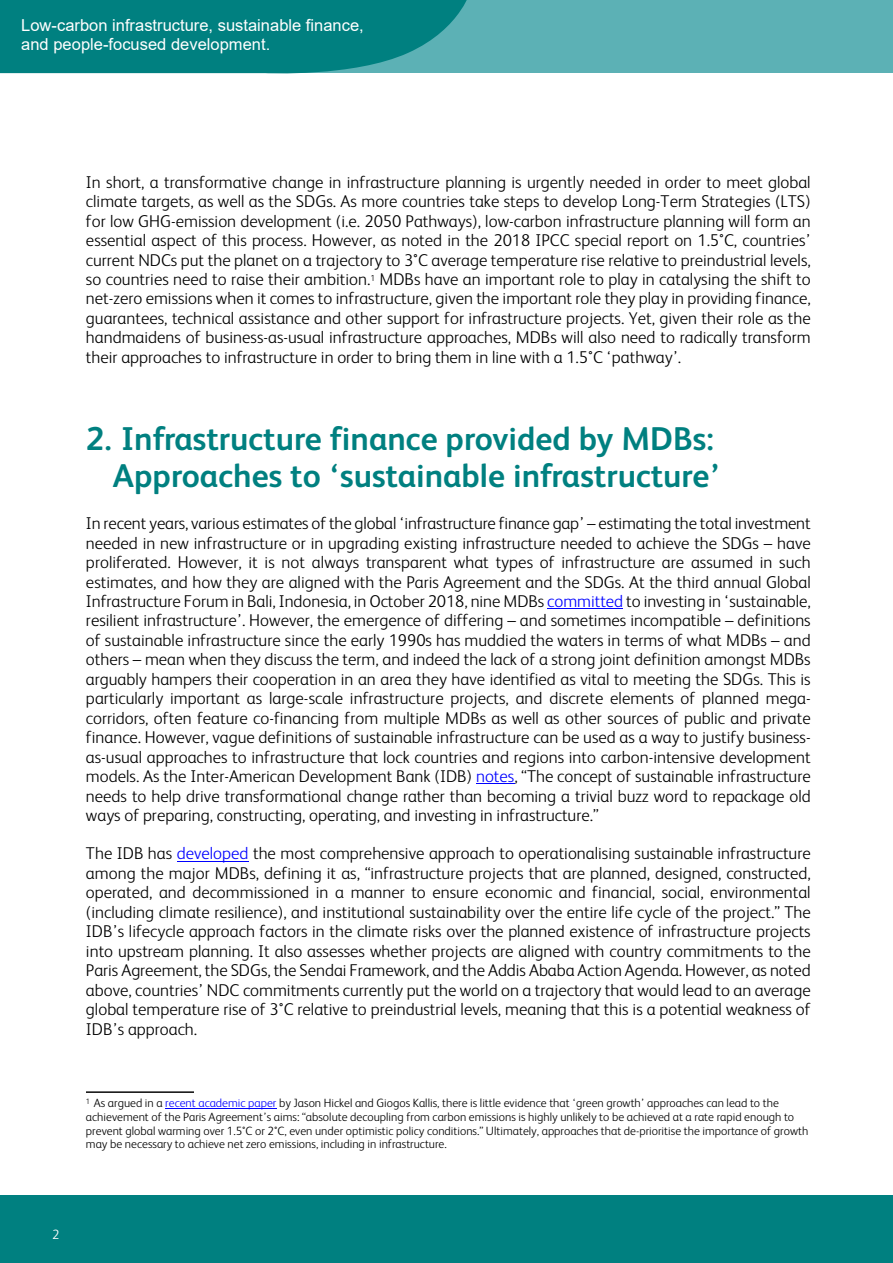
<style>
.page{position:relative;width:893px;height:1263px;background:#fff}
.page>*{position:absolute;margin:0;border:0;box-sizing:border-box;transform-origin:0 0}
.t1{font:700 33px/37.7px "FS Albert";color:#008080;text-align:right}
.t2{font:300 17.1px/19.5px "FS Albert";color:#000;text-align:justify}
.t3{font:16.5px/18.9px "Arial";color:#fff}
.t4{font:300 13.5px "FS Albert";color:#fff}
.t5{font:300 12px/13.6px "FS Albert";color:#000}
.s1{color:#00f}
</style>
<div class="page">
<div style="left:0;top:1195px;width:893px;height:68px;background:#008080"></div>
<div style="left:0;top:0;width:893px;height:73px;background:#5cb1b5"></div>
<svg style="left:0;top:0;width:467px;height:73px"></svg>
<hr style="left:547px;top:608px;width:76px;height:1px;background:#00f">
<hr style="left:476px;top:783px;width:38px;height:1px;background:#00f">
<hr style="left:177px;top:861px;width:72px;height:1px;background:#00f">
<hr style="left:165px;top:1108px;width:111px;height:1px;background:#00f">
<hr style="left:86px;top:1092px;width:108px;height:1px;background:#000">
<p class="t3" style="left:21px;top:17px;width:344px">Low-carbon infrastructure, sustainable finance, and people-focused development.</p>
<p class="t2" style="left:86px;top:173px;width:726px">In short, a transformative change in infrastructure planning is urgently needed in order to meet global climate targets, as well as the SDGs. As more countries take steps to develop Long-Term Strategies (LTS) for low GHG-emission development (i.e. 2050 Pathways), low-carbon infrastructure planning will form an essential aspect of this process. However, as noted in the 2018 IPCC special report on 1.5°C, countries’ current NDCs put the planet on a trajectory to 3°C average temperature rise relative to preindustrial levels, so countries need to raise their ambition.<sup>1</sup> MDBs have an important role to play in catalysing the shift to net-zero emissions when it comes to infrastructure, given the important role they play in providing finance, guarantees, technical assistance and other support for infrastructure projects. Yet, given their role as the handmaidens of business-as-usual infrastructure approaches, MDBs will also need to radically transform their approaches to infrastructure in order to bring them in line with a 1.5°C ‘pathway’.</p>
<h1 class="t1" style="left:86px;top:422px;width:636px">2. Infrastructure finance provided by MDBs:<br>Approaches to ‘sustainable infrastructure’</h1>
<p class="t2" style="left:86px;top:514px;width:726px">In recent years, various estimates of the global ‘infrastructure finance gap’ – estimating the total investment needed in new infrastructure or in upgrading existing infrastructure needed to achieve the SDGs – have proliferated. However, it is not always transparent what types of infrastructure are assumed in such estimates, and how they are aligned with the Paris Agreement and the SDGs. At the third annual Global Infrastructure Forum in Bali, Indonesia, in October 2018, nine MDBs <span class="s1">committed</span> to investing in ‘sustainable, resilient infrastructure’. However, the emergence of differing – and sometimes incompatible – definitions of sustainable infrastructure since the early 1990s has muddied the waters in terms of what MDBs – and others – mean when they discuss the term, and indeed the lack of a strong joint definition amongst MDBs arguably hampers their cooperation in an area they have identified as vital to meeting the SDGs. This is particularly important as large-scale infrastructure projects, and discrete elements of planned mega&shy;corridors, often feature co-financing from multiple MDBs as well as other sources of public and private finance. However, vague definitions of sustainable infrastructure can be used as a way to justify business&shy;as-usual approaches to infrastructure that lock countries and regions into carbon-intensive development models. As the Inter-American Development Bank (IDB) <span class="s1">notes</span>, “The concept of sustainable infrastructure needs to help drive transformational change rather than becoming a trivial buzz word to repackage old ways of preparing, constructing, operating, and investing in infrastructure.”</p>
<p class="t2" style="left:86px;top:845px;width:726px">The IDB has <span class="s1">developed</span> the most comprehensive approach to operationalising sustainable infrastructure among the major MDBs, defining it as, “infrastructure projects that are planned, designed, constructed, operated, and decommissioned in a manner to ensure economic and financial, social, environmental (including climate resilience), and institutional sustainability over the entire life cycle of the project.” The IDB’s lifecycle approach factors in the climate risks over the planned existence of infrastructure projects into upstream planning. It also assesses whether projects are aligned with country commitments to the Paris Agreement, the SDGs, the Sendai Framework, and the Addis Ababa Action Agenda. However, as noted above, countries’ NDC commitments currently put the world on a trajectory that would lead to an average global temperature rise of 3°C relative to preindustrial levels, meaning that this is a potential weakness of IDB’s approach.</p>
<p class="t5" style="left:86px;top:1097px;width:724px"><sup>1</sup> As argued in a <span class="s1">recent academic paper</span> by Jason Hickel and Giogos Kallis, there is little evidence that ‘green growth’ approaches can lead to the achievement of the Paris Agreement’s aims: “absolute decoupling from carbon emissions is highly unlikely to be achieved at a rate rapid enough to prevent global warming over 1.5°C or 2°C, even under optimistic policy conditions.” Ultimately, approaches that de-prioritise the importance of growth may be necessary to achieve net zero emissions, including in infrastructure.</p>
<p class="t4" style="left:52px;top:1228px;width:9px">2</p>
</div>
